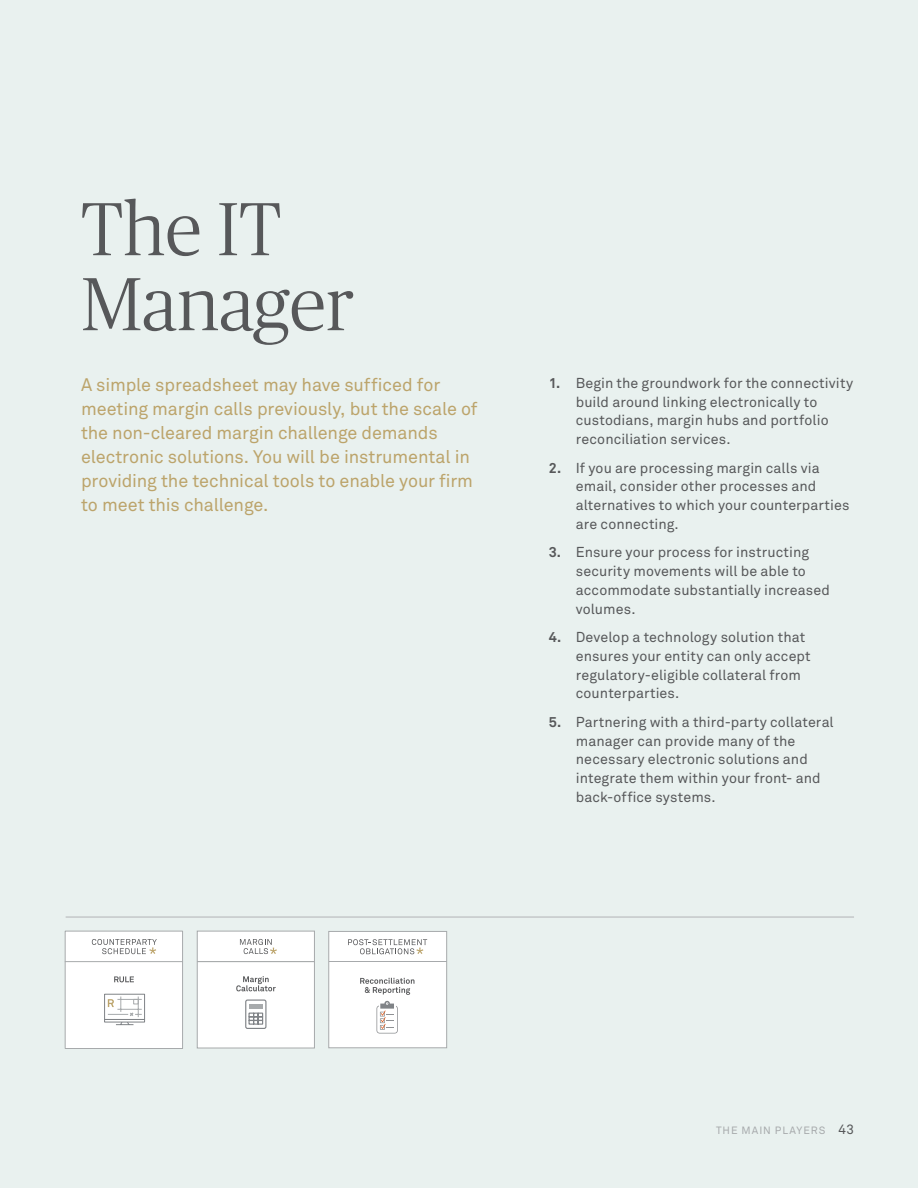
<style>
.page{position:relative;width:918px;height:1188px;background:#e9f1ef}
.page>*{position:absolute;margin:0;border:0;box-sizing:border-box;transform-origin:0 0}
.Cover_Title{font:300 75px/75px "Publico Headline";color:#57585a}
.Intro_Paragraph{font:18px/24px "Akkurat Pro";letter-spacing:-.005em;color:#bca46b}
.t1{font:14.25px/18.8px "Akkurat Pro";letter-spacing:.005em;color:#57585a}
.t2{font:10.5px "Akkurat Pro";letter-spacing:.09em;color:#a7aaac}
.s1{font-weight:700}
.s2{font-size:13.5px;color:#57585a}
</style>
<div class="page">
<hr style="left:66px;top:917px;width:788px;height:1px;background:#b2b4b6">
<div style="left:65px;top:931px;width:118px;height:118px;background:#fff;border:1px solid #a7aaac"></div>
<hr style="left:65px;top:961px;width:118px;height:1px;background:#a7aaac">
<svg style="left:114px;top:976px;width:20px;height:6px"></svg>
<svg style="left:92px;top:939px;width:65px;height:15px"></svg>
<div style="left:104px;top:1019px;width:41px;height:3px;background:#fff;border:1px solid #808387"></div>
<div style="left:104px;top:994px;width:41px;height:26px;border:1px solid #808387"></div>
<svg style="left:107px;top:997px;width:35px;height:29px"></svg>
<div style="left:197px;top:931px;width:118px;height:117px;background:#fff;border:1px solid #a7aaac"></div>
<div style="left:245px;top:999px;width:22px;height:30px;border:1px solid #808387;border-radius:2px"></div>
<div style="left:249px;top:1004px;width:14px;height:5px;background:#a7aaac"></div>
<svg style="left:248px;top:1013px;width:15px;height:12px"></svg>
<svg style="left:236px;top:976px;width:40px;height:15px"></svg>
<svg style="left:240px;top:939px;width:37px;height:15px"></svg>
<hr style="left:197px;top:961px;width:117px;height:1px;background:#a7aaac">
<div style="left:328px;top:931px;width:119px;height:117px;background:#fff;border:1px solid #a7aaac"></div>
<svg style="left:348px;top:939px;width:79px;height:15px"></svg>
<hr style="left:329px;top:961px;width:118px;height:1px;background:#a7aaac">
<svg style="left:376px;top:1001px;width:22px;height:33px"></svg>
<svg style="left:360px;top:978px;width:54px;height:17px"></svg>
<p class="Cover_Title" style="left:81px;top:187px;width:275px">The IT<br>Manager</p>
<p class="Intro_Paragraph" style="left:81px;top:373px;width:398px">A simple spreadsheet may have sufficed for meeting margin calls previously, but the scale of the non-cleared margin challenge demands electronic solutions. You will be instrumental in providing the technical tools to enable your firm to meet this challenge.</p>
<p class="t1" style="left:576px;top:374px;width:279px;text-indent:-27px"><span class="s1">1.</span> Begin the groundwork for the connectivity build around linking electronically to custodians, margin hubs and portfolio reconciliation services.</p>
<p class="t1" style="left:576px;top:459px;width:275px;text-indent:-27px"><span class="s1">2.</span> If you are processing margin calls via email, consider other processes and alternatives to which your counterparties are connecting.</p>
<p class="t1" style="left:576px;top:543px;width:256px;text-indent:-27px"><span class="s1">3.</span> Ensure your process for instructing security movements will be able to accommodate substantially increased volumes.</p>
<p class="t1" style="left:576px;top:628px;width:236px;text-indent:-27px"><span class="s1">4.</span> Develop a technology solution that ensures your entity can only accept regulatory-eligible collateral from counterparties.</p>
<p class="t1" style="left:576px;top:713px;width:259px;text-indent:-27px"><span class="s1">5.</span> Partnering with a third-party collateral manager can provide many of the necessary electronic solutions and integrate them within your front- and back-office systems.</p>
<p class="t2" style="left:716px;top:1124px;width:140px">THE MAIN PLAYERS <span class="s2">43</span></p>
</div>
